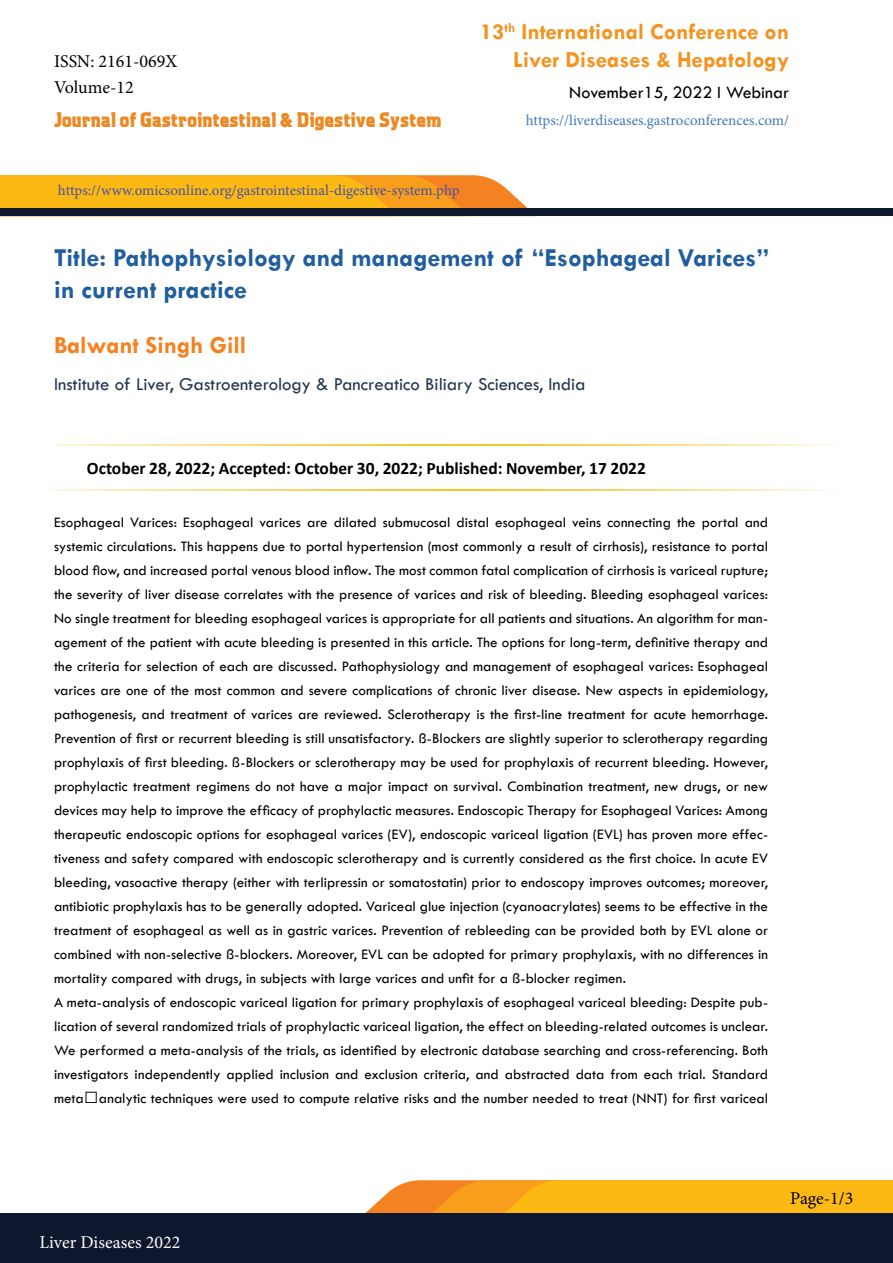
<style>
.page{position:relative;width:893px;height:1263px;background:#fff}
.page>*{position:absolute;margin:0;border:0;box-sizing:border-box;transform-origin:0 0}
.t1{font:700 26.1px/31.3px "Tw Cen";color:#215e9e}
.t2{font:700 24.75px "Tw Cen";color:#f58220}
.t3{font:700 23.1px/27.8px "Tw Cen";color:#f4931f;text-align:right}
.t4{font:800 21px "Aquatic";color:#ec8923}
.t5{font:18.75px "Tw Cen";color:#26344e}
.t6{font:18px "Minion Pro";color:#000}
.t7{font:18px "Tw Cen";color:#000}
.t8{font:18px "Minion Pro";color:#fff}
.t9{font:700 17.55px "Calibri";color:#000}
.t10{font:15px/24px "Tw Cen";color:#000}
.t11{font:15px "Minion Pro";color:#4752a3}
.t12{font:15px "Minion Pro";color:#4179bd}
</style>
<div class="page">
<svg style="left:0;top:175px;width:528px;height:33px;background:#fbb01e"></svg>
<div style="left:0;top:208px;width:893px;height:8px;background:#0d172d"></div>
<svg style="left:365px;top:1180px;width:528px;height:33px;background:#fbb11f"></svg>
<div style="left:0;top:1213px;width:893px;height:50px;background:#0d172d"></div>
<hr style="left:54px;top:489px;width:785px;height:2px;background:#f9c42b">
<hr style="left:56px;top:444px;width:785px;height:2px;background:#f9c42b">
<p class="t6" style="left:54px;top:49px;width:125px">ISSN: 2161-069X</p>
<p class="t6" style="left:54px;top:75px;width:81px">Volume-12</p>
<h3 class="t3" style="left:480px;top:18px;width:311px">13<sup>th</sup> International Conference on<br>Liver Diseases &amp; Hepatology</h3>
<p class="t7" style="left:569px;top:81px;width:221px">November15, 2022 I Webinar</p>
<h3 class="t4" style="left:54px;top:106px;width:389px">Journal of Gastrointestinal &amp; Digestive System</h3>
<p class="t12" style="left:526px;top:110px;width:265px">https://liverdiseases.gastroconferences.com/</p>
<p class="t11" style="left:58px;top:180px;width:403px">https://www.omicsonline.org/gastrointestinal-digestive-system.php</p>
<h1 class="t1" style="left:54px;top:242px;width:716px">Title: Pathophysiology and management of “Esophageal Varices” in current practice</h1>
<h2 class="t2" style="left:54px;top:330px;width:194px">Balwant Singh Gill</h2>
<p class="t5" style="left:54px;top:373px;width:533px">Institute of Liver, Gastroenterology &amp; Pancreatico Biliary Sciences, India</p>
<p class="t9" style="left:87px;top:456px;width:560px">October 28, 2022; Accepted: October 30, 2022; Published: November, 17 2022</p>
<p class="t10" style="left:54px;top:510px;width:716px">Esophageal Varices: Esophageal varices are dilated submucosal distal esophageal veins connecting the portal and systemic circulations. This happens due to portal hypertension (most commonly a result of cirrhosis), resistance to portal blood flow, and increased portal venous blood inflow. The most common fatal complication of cirrhosis is variceal rupture; the severity of liver disease correlates with the presence of varices and risk of bleeding. Bleeding esophageal varices:<br>No single treatment for bleeding esophageal varices is appropriate for all patients and situations. An algorithm for man&shy;agement of the patient with acute bleeding is presented in this article. The options for long-term, definitive therapy and the criteria for selection of each are discussed. Pathophysiology and management of esophageal varices: Esophageal varices are one of the most common and severe complications of chronic liver disease. New aspects in epidemiology, pathogenesis, and treatment of varices are reviewed. Sclerotherapy is the first-line treatment for acute hemorrhage.<br>Prevention of first or recurrent bleeding is still unsatisfactory. ß-Blockers are slightly superior to sclerotherapy regarding prophylaxis of first bleeding. ß-Blockers or sclerotherapy may be used for prophylaxis of recurrent bleeding. However, prophylactic treatment regimens do not have a major impact on survival. Combination treatment, new drugs, or new devices may help to improve the efficacy of prophylactic measures. Endoscopic Therapy for Esophageal Varices: Among therapeutic endoscopic options for esophageal varices (EV), endoscopic variceal ligation (EVL) has proven more effec&shy;tiveness and safety compared with endoscopic sclerotherapy and is currently considered as the first choice. In acute EV bleeding, vasoactive therapy (either with terlipressin or somatostatin) prior to endoscopy improves outcomes; moreover, antibiotic prophylaxis has to be generally adopted. Variceal glue injection (cyanoacrylates) seems to be effective in the treatment of esophageal as well as in gastric varices. Prevention of rebleeding can be provided both by EVL alone or combined with non-selective ß-blockers. Moreover, EVL can be adopted for primary prophylaxis, with no differences in mortality compared with drugs, in subjects with large varices and unfit for a ß-blocker regimen.<br>A meta-analysis of endoscopic variceal ligation for primary prophylaxis of esophageal variceal bleeding: Despite pub&shy;lication of several randomized trials of prophylactic variceal ligation, the effect on bleeding-related outcomes is unclear.<br>We performed a meta-analysis of the trials, as identified by electronic database searching and cross-referencing. Both investigators independently applied inclusion and exclusion criteria, and abstracted data from each trial. Standard meta‐analytic techniques were used to compute relative risks and the number needed to treat (NNT) for first variceal</p>
<p class="t8" style="left:39px;top:1230px;width:143px">Liver Diseases 2022</p>
<p class="t6" style="left:790px;top:1186px;width:65px">Page-1/3</p>
</div>
